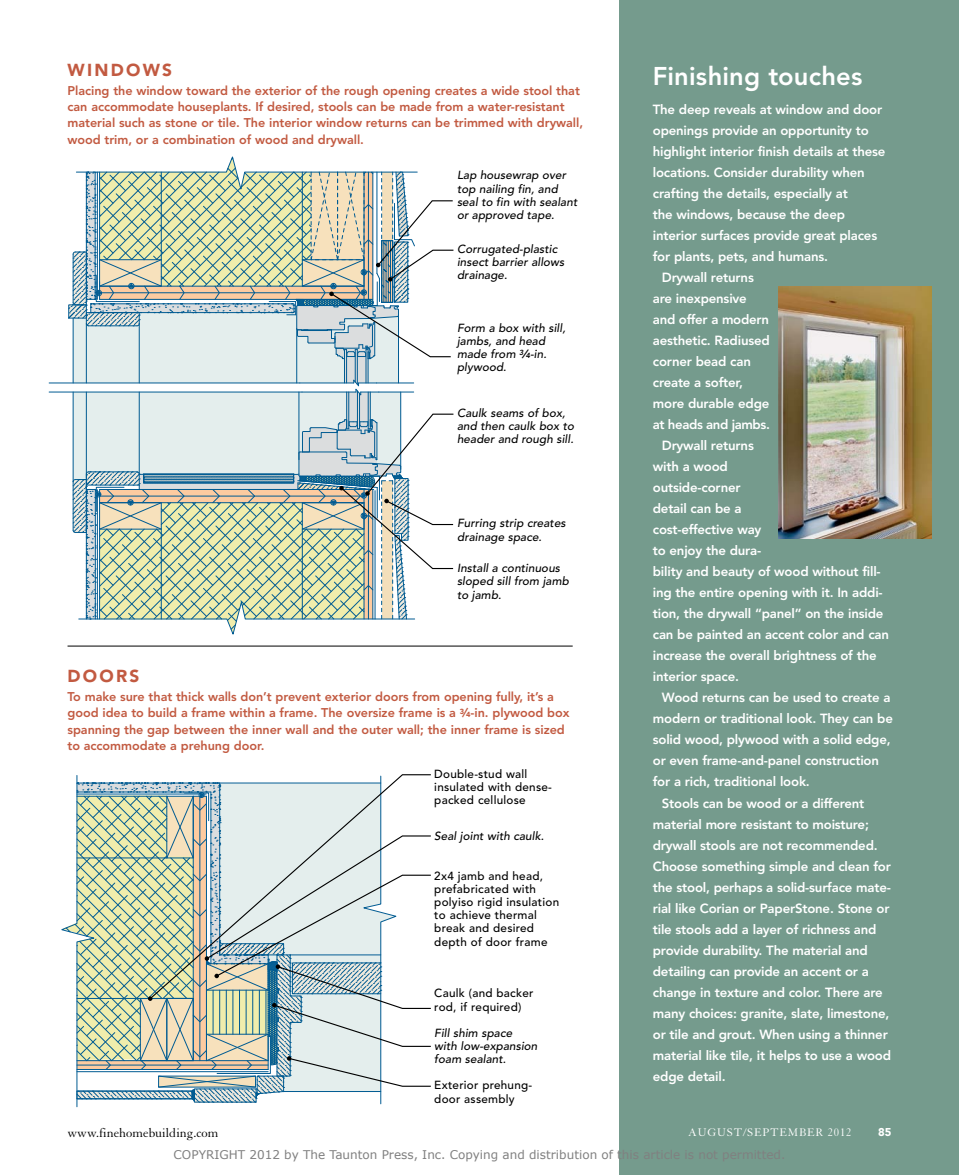
<style>
.page{position:relative;width:959px;height:1175px;background:#fff}
.page>*{position:absolute;margin:0;border:0;box-sizing:border-box;transform-origin:0 0}
.t1{font:800 25.5px "Avenir LT Std";letter-spacing:.005em;color:#fff}
.t2{font:900 17.25px "Avenir LT Std";letter-spacing:.13em;color:#c25a41}
.t3{font:13.5px "Granjon LT Std";color:#000}
.t4{font:800 13.2px "Avenir LT Std";letter-spacing:-.015em;color:#fff}
.t5{font:800 12.6px/16.2px "Avenir LT Std";letter-spacing:-.005em;color:#c25a41}
.t6{font:12px "Verdana";color:#808080}
.t7{font:12px "Granjon LT Std";color:#fff}
.t8{font:italic 500 11.7px/13.2px "Avenir LT Std";letter-spacing:.005em;color:#000}
.t9{font:500 11.7px/13.2px "Avenir LT Std";letter-spacing:.02em;color:#000}
.t10{font:900 11.25px "Avenir LT Std";color:#fff}
.s1{font-weight:800}
.s2{font-weight:800;font-size:7.35px}
.s3{font-weight:900}
.s4{font-weight:900;font-size:7.35px}
</style>
<div class="page">
<div style="left:620px;top:0;width:338px;height:1174px;background:#759b8d"></div>
<hr style="left:49px;top:391px;width:253px;height:1px;background:#005b92">
<hr style="left:49px;top:382px;width:251px;height:1px;background:#005b92">
<svg style="left:68px;top:156px;width:386px;height:479px"></svg>
<svg style="left:61px;top:775px;width:370px;height:332px"></svg>
<img style="left:778px;top:287px;width:154px;height:251px">
<hr style="left:68px;top:645px;width:504px;height:1px;background:#000">
<h2 class="t2" style="left:68px;top:59px;width:106px">WINDOWS</h2>
<p class="t5" style="left:68px;top:83px;width:517px">Placing the window toward the exterior of the rough opening creates a wide stool that can accommodate houseplants. If desired, stools can be made from a water-resistant material such as stone or tile. The interior window returns can be trimmed with drywall, wood trim, or a combination of wood and drywall.</p>
<p class="t8" style="left:457px;top:169px;width:122px">Lap housewrap over top nailing fin, and seal to fin with sealant or approved tape.</p>
<p class="t8" style="left:457px;top:243px;width:109px">Corrugated-plastic insect barrier allows drainage.</p>
<p class="t8" style="left:457px;top:321px;width:110px">Form a box with sill, jambs, and head made from <sup>3</sup><span class="s1">⁄</span><span class="s2">4</span>-in. plywood.</p>
<p class="t8" style="left:457px;top:406px;width:119px">Caulk seams of box, and then caulk box to header and rough sill.</p>
<p class="t8" style="left:457px;top:517px;width:110px">Furring strip creates drainage space.</p>
<p class="t8" style="left:457px;top:562px;width:113px">Install a continuous sloped sill from jamb to jamb.</p>
<h2 class="t2" style="left:68px;top:665px;width:73px">DOORS</h2>
<p class="t5" style="left:67px;top:688px;width:503px">To make sure that thick walls don’t prevent exterior doors from opening fully, it’s a good idea to build a frame within a frame. The oversize frame is a <sup>3</sup><span class="s3">⁄</span><span class="s4">4</span>-in. plywood box spanning the gap between the inner wall and the outer wall; the inner frame is sized to accommodate a prehung door.</p>
<p class="t9" style="left:434px;top:767px;width:119px">Double-stud wall insulated with dense&shy;packed cellulose</p>
<p class="t8" style="left:434px;top:830px;width:111px">Seal joint with caulk.</p>
<p class="t9" style="left:434px;top:869px;width:126px">2x4 jamb and head, prefabricated with polyiso rigid insulation to achieve thermal break and desired depth of door frame</p>
<p class="t9" style="left:434px;top:987px;width:101px">Caulk (and backer rod, if required)</p>
<p class="t8" style="left:434px;top:1026px;width:105px">Fill shim space with low-expansion foam sealant.</p>
<p class="t9" style="left:434px;top:1078px;width:99px">Exterior prehung&shy;door assembly</p>
<h1 class="t1" style="left:652px;top:61px;width:211px">Finishing touches</h1>
<p class="t4" style="left:652px;top:102px;width:231px">The deep reveals at window and door</p>
<p class="t4" style="left:652px;top:123px;width:217px">openings provide an opportunity to</p>
<p class="t4" style="left:652px;top:144px;width:234px">highlight interior finish details at these</p>
<p class="t4" style="left:652px;top:165px;width:213px">locations. Consider durability when</p>
<p class="t4" style="left:652px;top:186px;width:197px">crafting the details, especially at</p>
<p class="t4" style="left:652px;top:207px;width:194px">the windows, because the deep</p>
<p class="t4" style="left:652px;top:228px;width:226px">interior surfaces provide great places</p>
<p class="t4" style="left:652px;top:249px;width:177px">for plants, pets, and humans.</p>
<p class="t4" style="left:662px;top:270px;width:93px">Drywall returns</p>
<p class="t4" style="left:652px;top:291px;width:95px">are inexpensive</p>
<p class="t4" style="left:652px;top:312px;width:118px">and offer a modern</p>
<p class="t4" style="left:652px;top:333px;width:118px">aesthetic. Radiused</p>
<p class="t4" style="left:652px;top:354px;width:100px">corner bead can</p>
<p class="t4" style="left:652px;top:375px;width:92px">create a softer,</p>
<p class="t4" style="left:652px;top:396px;width:118px">more durable edge</p>
<p class="t4" style="left:652px;top:417px;width:119px">at heads and jambs.</p>
<p class="t4" style="left:662px;top:438px;width:93px">Drywall returns</p>
<p class="t4" style="left:652px;top:459px;width:77px">with a wood</p>
<p class="t4" style="left:652px;top:480px;width:89px">outside-corner</p>
<p class="t4" style="left:652px;top:501px;width:90px">detail can be a</p>
<p class="t4" style="left:652px;top:522px;width:110px">cost-effective way</p>
<p class="t4" style="left:652px;top:543px;width:110px">to enjoy the dura-</p>
<p class="t4" style="left:652px;top:564px;width:229px">bility and beauty of wood without fill-</p>
<p class="t4" style="left:652px;top:585px;width:231px">ing the entire opening with it. In addi-</p>
<p class="t4" style="left:652px;top:606px;width:232px">tion, the drywall “panel” on the inside</p>
<p class="t4" style="left:652px;top:627px;width:238px">can be painted an accent color and can</p>
<p class="t4" style="left:652px;top:648px;width:225px">increase the overall brightness of the</p>
<p class="t4" style="left:652px;top:669px;width:88px">interior space.</p>
<p class="t4" style="left:662px;top:690px;width:230px">Wood returns can be used to create a</p>
<p class="t4" style="left:652px;top:711px;width:242px">modern or traditional look. They can be</p>
<p class="t4" style="left:652px;top:732px;width:239px">solid wood, plywood with a solid edge,</p>
<p class="t4" style="left:652px;top:753px;width:228px">or even frame-and-panel construction</p>
<p class="t4" style="left:652px;top:774px;width:158px">for a rich, traditional look.</p>
<p class="t4" style="left:662px;top:795px;width:204px">Stools can be wood or a different</p>
<p class="t4" style="left:653px;top:816px;width:218px">material more resistant to moisture;</p>
<p class="t4" style="left:653px;top:837px;width:226px">drywall stools are not recommended.</p>
<p class="t4" style="left:653px;top:858px;width:239px">Choose something simple and clean for</p>
<p class="t4" style="left:653px;top:879px;width:239px">the stool, perhaps a solid-surface mate-</p>
<p class="t4" style="left:653px;top:900px;width:238px">rial like Corian or PaperStone. Stone or</p>
<p class="t4" style="left:653px;top:921px;width:225px">tile stools add a layer of richness and</p>
<p class="t4" style="left:653px;top:942px;width:216px">provide durability. The material and</p>
<p class="t4" style="left:653px;top:963px;width:217px">detailing can provide an accent or a</p>
<p class="t4" style="left:653px;top:984px;width:231px">change in texture and color. There are</p>
<p class="t4" style="left:653px;top:1005px;width:238px">many choices: granite, slate, limestone,</p>
<p class="t4" style="left:653px;top:1026px;width:236px">or tile and grout. When using a thinner</p>
<p class="t4" style="left:653px;top:1047px;width:240px">material like tile, it helps to use a wood</p>
<p class="t4" style="left:653px;top:1068px;width:74px">edge detail.</p>
<p class="t3" style="left:68px;top:1125px;width:152px">www.finehomebuilding.com</p>
<p class="t7" style="left:688px;top:1126px;width:10px">august</p>
<p class="t7" style="left:743px;top:1126px;width:14px">/september</p>
<p class="t7" style="left:827px;top:1126px;width:25px">2012</p>
<p class="t10" style="left:878px;top:1125px;width:15px">85</p>
<p class="t6" style="left:174px;top:1146px;width:613px">COPYRIGHT 2012 by The Taunton Press, Inc. Copying and distribution of this article is not permitted.</p>
</div>
